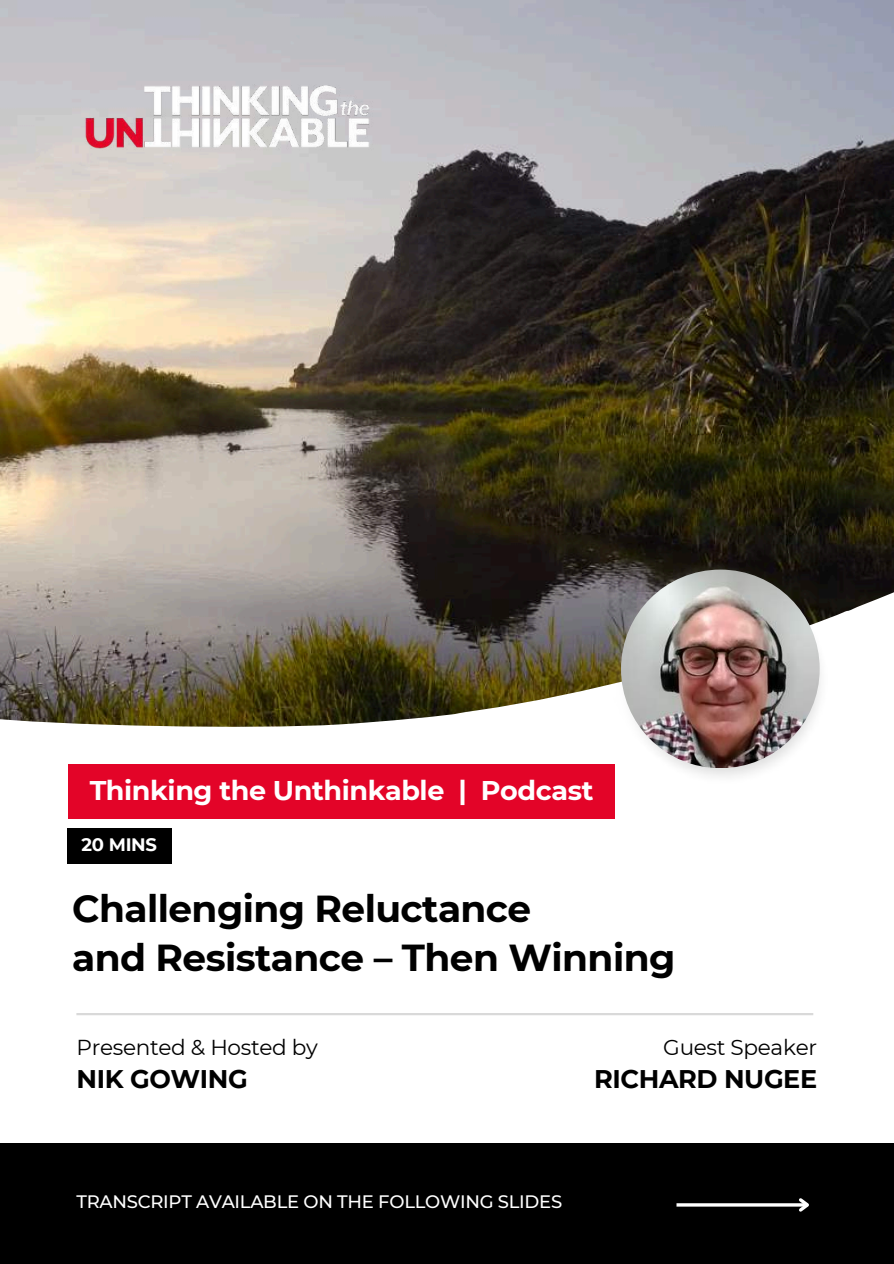
<style>
.page{position:relative;width:894px;height:1264px;background:#fff}
.page>*{position:absolute;margin:0;border:0;box-sizing:border-box;transform-origin:0 0}
.t1{font:700 37.5px/48.3px "Montserrat";letter-spacing:-.015em;color:#000}
.t2{font:700 27px "Montserrat";letter-spacing:-.015em;color:#fff}
.t3{font:700 25.5px "Montserrat";letter-spacing:-.015em;color:#000}
.t4{font:21.6px "Montserrat";letter-spacing:-.015em;color:#000}
.t5{font:500 18px "Montserrat";letter-spacing:-.015em;color:#fff}
.t6{font:700 18px "Montserrat";letter-spacing:-.015em;color:#fff}
</style>
<div class="page">
<img style="left:0;top:0;width:893px;height:503px">
<svg style="left:0;top:503px;width:893px;height:512px"></svg>
<div style="left:0;top:1142px;width:893px;height:121px;background:#000"></div>
<img style="left:64px;top:57px;width:334px;height:120px">
<img style="left:604px;top:559px;width:225px;height:227px">
<img style="left:620px;top:569px;width:199px;height:198px;border-radius:50%">
<hr style="left:76px;top:1013px;width:737px;height:2px;background:#d9d9d9">
<hr style="left:676px;top:1203px;width:131px;height:3px;background:#fff">
<svg style="left:795px;top:1198px;width:14px;height:14px"></svg>
<svg style="left:42px;top:872px;width:662px;height:123px"></svg>
<div style="left:68px;top:764px;width:546px;height:54px;background:#e30428"></div>
<div style="left:67px;top:827px;width:104px;height:36px;background:#000"></div>
<p class="t2" style="left:90px;top:774px;width:505px">Thinking the Unthinkable | Podcast</p>
<p class="t6" style="left:82px;top:833px;width:77px">20 MINS</p>
<p class="t1" style="left:72px;top:884px;width:604px">Challenging Reluctance<br>and Resistance – Then Winning</p>
<p class="t4" style="left:76px;top:1034px;width:243px">Presented &amp; Hosted by</p>
<p class="t3" style="left:76px;top:1063px;width:173px">NIK GOWING</p>
<p class="t4" style="left:663px;top:1034px;width:155px">Guest Speaker</p>
<p class="t3" style="left:594px;top:1063px;width:224px">RICHARD NUGEE</p>
<p class="t5" style="left:76px;top:1190px;width:487px">TRANSCRIPT AVAILABLE ON THE FOLLOWING SLIDES</p>
</div>
